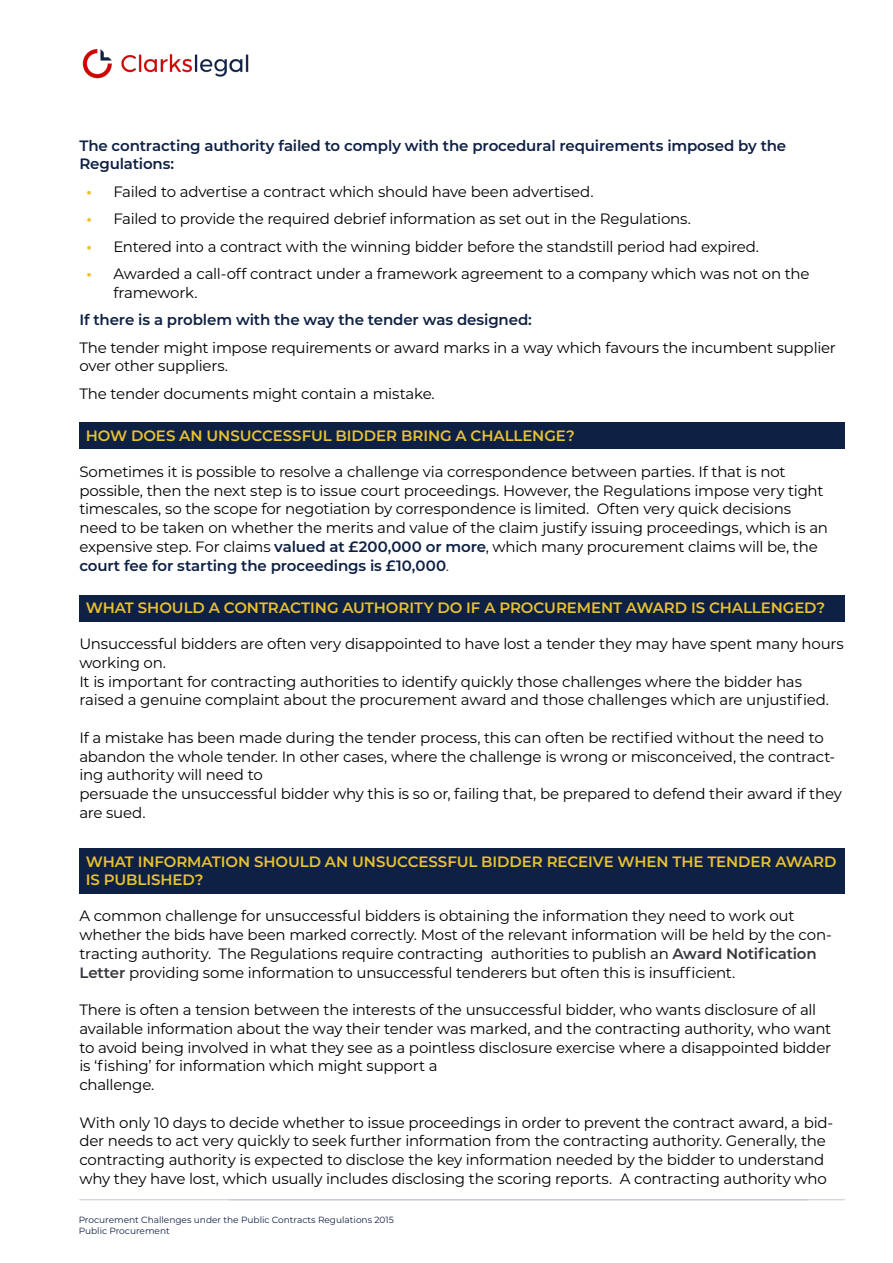
<style>
.page{position:relative;width:893px;height:1263px;background:#fff}
.page>*{position:absolute;margin:0;border:0;box-sizing:border-box;transform-origin:0 0}
.t1{font:15px/18.8px "Montserrat";letter-spacing:-.015em;color:#000}
.t2{font:600 15px/18.8px "Montserrat";letter-spacing:-.005em;color:#e8c22f}
.t3{font:600 15px/18.8px "Montserrat";letter-spacing:-.01em;color:#0e2044}
.t4{font:9px/10.8px "Montserrat";color:#0e2044}
.s1{font-weight:700;color:#e8c22f}
.s2{font-weight:600;color:#0e2044}
.s3{color:#36383d}
.s4{font-weight:600;color:#36383d}
</style>
<div class="page">
<hr style="left:79px;top:1199px;width:766px;height:1px;background:#c3c7d0">
<div style="left:79px;top:422px;width:766px;height:27px;background:#0e2044"></div>
<div style="left:79px;top:595px;width:766px;height:26px;background:#0e2044"></div>
<div style="left:79px;top:848px;width:766px;height:45px;background:#0e2044"></div>
<img style="left:83px;top:49px;width:165px;height:30px">
<p class="t3" style="left:79px;top:135px;width:708px">The contracting authority failed to comply with the procedural requirements imposed by the<br>Regulations:</p>
<p class="t1" style="left:86px;top:182px;width:509px"><span class="s1">•</span> Failed to advertise a contract which should have been advertised.</p>
<p class="t1" style="left:86px;top:209px;width:606px"><span class="s1">•</span> Failed to provide the required debrief information as set out in the Regulations.</p>
<p class="t1" style="left:86px;top:236px;width:674px"><span class="s1">•</span> Entered into a contract with the winning bidder before the standstill period had expired.</p>
<p class="t1" style="left:113px;top:264px;width:698px;text-indent:-27px"><span class="s1">•</span> Awarded a call-off contract under a framework agreement to a company which was not on the framework.</p>
<p class="t3" style="left:79px;top:309px;width:454px">If there is a problem with the way the tender was designed:</p>
<p class="t1" style="left:79px;top:337px;width:758px">The tender might impose requirements or award marks in a way which favours the incumbent supplier over other suppliers.</p>
<p class="t1" style="left:79px;top:384px;width:357px">The tender documents might contain a mistake.</p>
<p class="t2" style="left:86px;top:426px;width:490px">HOW DOES AN UNSUCCESSFUL BIDDER BRING A CHALLENGE?</p>
<p class="t1" style="left:79px;top:462px;width:750px">Sometimes it is possible to resolve a challenge via correspondence between parties. If that is not possible, then the next step is to issue court proceedings. However, the Regulations impose very tight timescales, so the scope for negotiation by correspondence is limited. Often very quick decisions need to be taken on whether the merits and value of the claim justify issuing proceedings, which is an expensive step. For claims <span class="s2">valued at £200,000 or more</span>, which many procurement claims will be, the <span class="s2">court fee for starting the proceedings is £10,000</span><span class="s3">.</span></p>
<p class="t2" style="left:86px;top:598px;width:741px">WHAT SHOULD A CONTRACTING AUTHORITY DO IF A PROCUREMENT AWARD IS CHALLENGED?</p>
<p class="t1" style="left:79px;top:634px;width:766px">Unsuccessful bidders are often very disappointed to have lost a tender they may have spent many hours working on.<br>It is important for contracting authorities to identify quickly those challenges where the bidder has raised a genuine complaint about the procurement award and those challenges which are unjustified.</p>
<p class="t1" style="left:79px;top:728px;width:764px">If a mistake has been made during the tender process, this can often be rectified without the need to abandon the whole tender. In other cases, where the challenge is wrong or misconceived, the contract&shy;ing authority will need to<br>persuade the unsuccessful bidder why this is so or, failing that, be prepared to defend their award if they are sued.</p>
<p class="t2" style="left:86px;top:851px;width:752px">WHAT INFORMATION SHOULD AN UNSUCCESSFUL BIDDER RECEIVE WHEN THE TENDER AWARD<br>IS PUBLISHED?</p>
<p class="t1" style="left:79px;top:906px;width:754px">A common challenge for unsuccessful bidders is obtaining the information they need to work out whether the bids have been marked correctly. Most of the relevant information will be held by the con&shy;tracting authority. The Regulations require contracting authorities to publish an <span class="s4">Award Notification Letter</span> providing some information to unsuccessful tenderers but often this is insufficient.</p>
<p class="t1" style="left:79px;top:1000px;width:753px">There is often a tension between the interests of the unsuccessful bidder, who wants disclosure of all available information about the way their tender was marked, and the contracting authority, who want to avoid being involved in what they see as a pointless disclosure exercise where a disappointed bidder is ‘fishing’ for information which might support a<br>challenge.</p>
<p class="t1" style="left:79px;top:1112px;width:755px">With only 10 days to decide whether to issue proceedings in order to prevent the contract award, a bid&shy;der needs to act very quickly to seek further information from the contracting authority. Generally, the contracting authority is expected to disclose the key information needed by the bidder to understand why they have lost, which usually includes disclosing the scoring reports. A contracting authority who</p>
<p class="t4" style="left:79px;top:1214px;width:317px">Procurement Challenges under the Public Contracts Regulations 2015<br>Public Procurement</p>
</div>
